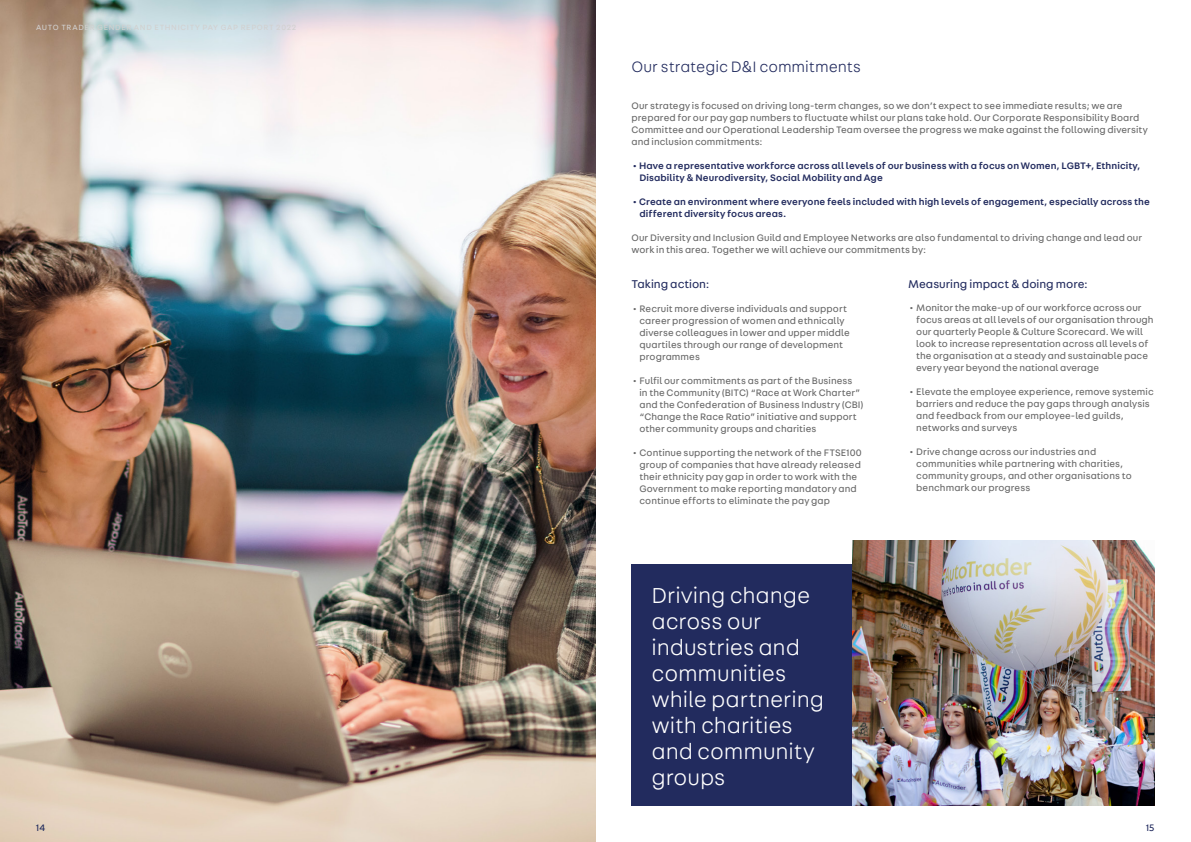
<style>
.page{position:relative;width:1191px;height:842px;background:#fff}
.page>*{position:absolute;margin:0;border:0;box-sizing:border-box;transform-origin:0 0}
.AT_Basic{font:300 23px/26px "AT Fabriga";letter-spacing:-.005em;color:#fff}
.AT_Basic-2{font:300 16px "AT Fabriga";color:#222b5e}
.AT_Basic-3{font:12px "AT Fabriga";color:#222b5e}
.AT_Basic-4{font:10px/12px "AT Fabriga";letter-spacing:.005em;color:#666}
.AT_Basic-5{font:500 10px/12px "AT Fabriga";letter-spacing:.01em;color:#222b5e}
.t1{font:10px "AT Fabriga";color:#222b5e}
</style>
<div class="page">
<img style="left:0;top:0;width:595px;height:842px">
<div style="left:631px;top:564px;width:308px;height:242px;background:#222b5e"></div>
<img style="left:852px;top:540px;width:303px;height:266px">
<p class="AT_Basic-2" style="left:631px;top:57px;width:231px">Our strategic D&amp;I commitments</p>
<p class="AT_Basic-4" style="left:631px;top:99px;width:518px">Our strategy is focused on driving long-term changes, so we don’t expect to see immediate results; we are prepared for our pay gap numbers to fluctuate whilst our plans take hold. Our Corporate Responsibility Board Committee and our Operational Leadership Team oversee the progress we make against the following diversity and inclusion commitments:</p>
<p class="AT_Basic-5" style="left:639px;top:159px;width:502px;text-indent:-7px">• Have a representative workforce across all levels of our business with a focus on Women, LGBT+, Ethnicity,<br>Disability &amp; Neurodiversity, Social Mobility and Age</p>
<p class="AT_Basic-5" style="left:639px;top:195px;width:512px;text-indent:-7px">• Create an environment where everyone feels included with high levels of engagement, especially across the different diversity focus areas.</p>
<p class="AT_Basic-4" style="left:631px;top:231px;width:512px">Our Diversity and Inclusion Guild and Employee Networks are also fundamental to driving change and lead our work in this area. Together we will achieve our commitments by:</p>
<p class="AT_Basic-3" style="left:631px;top:276px;width:79px">Taking action:</p>
<p class="AT_Basic-4" style="left:639px;top:302px;width:212px;text-indent:-7px">• Recruit more diverse individuals and support career progression of women and ethnically diverse colleagues in lower and upper middle quartiles through our range of development programmes</p>
<p class="AT_Basic-4" style="left:639px;top:374px;width:225px;text-indent:-7px">• Fulfil our commitments as part of the Business<br>in the Community (BITC) “Race at Work Charter” and the Confederation of Business Industry (CBI) “Change the Race Ratio” initiative and support other community groups and charities</p>
<p class="AT_Basic-4" style="left:639px;top:446px;width:224px;text-indent:-7px">• Continue supporting the network of the FTSE100 group of companies that have already released their ethnicity pay gap in order to work with the Government to make reporting mandatory and continue efforts to eliminate the pay gap</p>
<p class="AT_Basic" style="left:651px;top:582px;width:174px">Driving change across our industries and communities while partnering with charities and community groups</p>
<p class="AT_Basic-3" style="left:908px;top:276px;width:181px">Measuring impact &amp; doing more:</p>
<p class="AT_Basic-4" style="left:916px;top:301px;width:239px;text-indent:-7px">• Monitor the make-up of our workforce across our focus areas at all levels of our organisation through our quarterly People &amp; Culture Scorecard. We will look to increase representation across all levels of the organisation at a steady and sustainable pace every year beyond the national average</p>
<p class="AT_Basic-4" style="left:916px;top:385px;width:239px;text-indent:-7px">• Elevate the employee experience, remove systemic barriers and reduce the pay gaps through analysis and feedback from our employee-led guilds, networks and surveys</p>
<p class="AT_Basic-4" style="left:916px;top:445px;width:217px;text-indent:-7px">• Drive change across our industries and communities while partnering with charities, community groups, and other organisations to benchmark our progress</p>
<p class="t1" style="left:36px;top:821px;width:10px">14</p>
<p class="t1" style="left:1146px;top:821px;width:10px">15</p>
</div>
